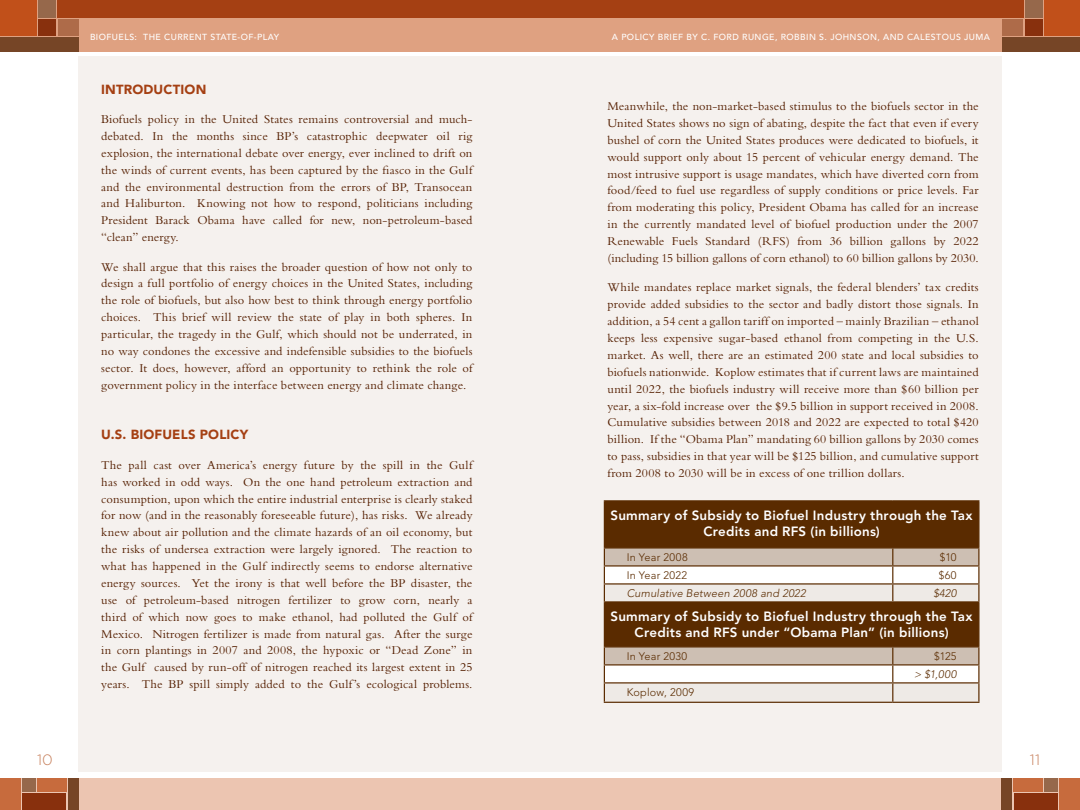
<style>
.page{position:relative;width:1080px;height:810px;background:#fff}
.page>*{position:absolute;margin:0;border:0;box-sizing:border-box;transform-origin:0 0}
.t1{font:300 15px "Gotham";color:#c7805c}
.t2{font:800 13.38px/16.4px "Avenir";letter-spacing:.02em;color:#fff}
.t3{font:900 13.12px "Avenir";letter-spacing:.01em;color:#a54013}
.t4{font:12.5px/16.9px "Bembo";letter-spacing:.01em;color:#541e00;text-align:justify}
.t5{font:300 10.88px "Avenir";letter-spacing:.025em;color:#5a2b00}
.t6{font:italic 300 10.88px/18px "Avenir";letter-spacing:.025em;color:#5a2b00;text-align:right}
.t7{font:500 8.75px "Avenir";letter-spacing:.05em;color:#fff}
.s1{font-style:normal}
</style>
<div class="page">
<div style="left:0;top:0;width:540px;height:51px;background:#dfa181"></div>
<div style="left:0;top:778px;width:540px;height:32px;background:#ecc5b1"></div>
<div style="left:0;top:0;width:36px;height:35px;background:#c1501a"></div>
<div style="left:0;top:37px;width:79px;height:14px;background:#764526"></div>
<div style="left:38px;top:0;width:18px;height:17px;background:#96684b"></div>
<div style="left:58px;top:0;width:482px;height:17px;background:#a54013"></div>
<div style="left:38px;top:19px;width:18px;height:16px;background:#88300d"></div>
<div style="left:58px;top:19px;width:21px;height:16px;background:#ae6b49"></div>
<div style="left:79px;top:56px;width:461px;height:716px;background:#f5f1ee"></div>
<div style="left:0;top:778px;width:20px;height:32px;background:#c76b3d"></div>
<div style="left:22px;top:778px;width:13px;height:14px;background:#96684b"></div>
<div style="left:22px;top:793px;width:44px;height:17px;background:#88300d"></div>
<div style="left:68px;top:778px;width:11px;height:32px;background:#764526"></div>
<div style="left:37px;top:778px;width:29px;height:14px;background:#c76b3d"></div>
<div style="left:540px;top:0;width:540px;height:51px;background:#dfa181"></div>
<div style="left:540px;top:778px;width:540px;height:32px;background:#ecc5b1"></div>
<div style="left:540px;top:56px;width:461px;height:716px;background:#f5f1ee"></div>
<div style="left:1060px;top:778px;width:20px;height:32px;background:#c76b3d"></div>
<div style="left:1045px;top:778px;width:13px;height:14px;background:#96684b"></div>
<div style="left:1014px;top:793px;width:44px;height:17px;background:#88300d"></div>
<div style="left:1001px;top:778px;width:11px;height:32px;background:#764526"></div>
<div style="left:1014px;top:778px;width:29px;height:14px;background:#c76b3d"></div>
<div style="left:1045px;top:0;width:35px;height:35px;background:#c1501a"></div>
<div style="left:1002px;top:37px;width:78px;height:14px;background:#764526"></div>
<div style="left:1025px;top:0;width:18px;height:17px;background:#96684b"></div>
<div style="left:540px;top:0;width:483px;height:17px;background:#a54013"></div>
<div style="left:1025px;top:19px;width:18px;height:16px;background:#88300d"></div>
<div style="left:1002px;top:19px;width:21px;height:16px;background:#ae6b49"></div>
<div style="left:605px;top:502px;width:373px;height:45px;background:#5a2b00"></div>
<div style="left:605px;top:603px;width:373px;height:43px;background:#5a2b00"></div>
<hr style="left:604px;top:500px;width:289px;height:2px;background:#5a2b00">
<hr style="left:604px;top:502px;width:1px;height:45px;background:#5a2b00">
<hr style="left:893px;top:500px;width:87px;height:2px;background:#5a2b00">
<hr style="left:978px;top:502px;width:2px;height:45px;background:#5a2b00">
<hr style="left:604px;top:547px;width:289px;height:2px;background:#5a2b00">
<hr style="left:893px;top:547px;width:87px;height:2px;background:#5a2b00">
<svg style="left:604px;top:549px;width:376px;height:52px"></svg>
<hr style="left:604px;top:601px;width:289px;height:2px;background:#5a2b00">
<hr style="left:604px;top:603px;width:1px;height:43px;background:#5a2b00">
<hr style="left:893px;top:601px;width:87px;height:2px;background:#5a2b00">
<hr style="left:978px;top:603px;width:2px;height:43px;background:#5a2b00">
<hr style="left:604px;top:646px;width:289px;height:2px;background:#5a2b00">
<hr style="left:893px;top:646px;width:87px;height:2px;background:#5a2b00">
<svg style="left:604px;top:648px;width:376px;height:54px"></svg>
<hr style="left:604px;top:702px;width:289px;height:1px;background:#5a2b00">
<hr style="left:893px;top:702px;width:87px;height:1px;background:#5a2b00">
<p class="t1" style="left:37px;top:752px;width:17px">10</p>
<p class="t7" style="left:90px;top:32px;width:191px">BIOFUELS: THE CURRENT STATE-OF-PLAY</p>
<p class="t3" style="left:101px;top:81px;width:107px">INTRODUCTION</p>
<p class="t4" style="left:101px;top:110px;width:373px">Biofuels policy in the United States remains controversial and much&shy;debated. In the months since BP’s catastrophic deepwater oil rig explosion, the international debate over energy, ever inclined to drift on the winds of current events, has been captured by the fiasco in the Gulf and the environmental destruction from the errors of BP, Transocean and Haliburton. Knowing not how to respond, politicians including President Barack Obama have called for new, non-petroleum-based “clean” energy.</p>
<p class="t4" style="left:101px;top:258px;width:373px">We shall argue that this raises the broader question of how not only to design a full portfolio of energy choices in the United States, including the role of biofuels, but also how best to think through energy portfolio choices. This brief will review the state of play in both spheres. In particular, the tragedy in the Gulf, which should not be underrated, in no way condones the excessive and indefensible subsidies to the biofuels sector. It does, however, afford an opportunity to rethink the role of government policy in the interface between energy and climate change.</p>
<p class="t3" style="left:101px;top:427px;width:147px">U.S. BIOFUELS POLICY</p>
<p class="t4" style="left:101px;top:456px;width:373px">The pall cast over America’s energy future by the spill in the Gulf has worked in odd ways. On the one hand petroleum extraction and consumption, upon which the entire industrial enterprise is clearly staked for now (and in the reasonably foreseeable future), has risks. We already knew about air pollution and the climate hazards of an oil economy, but the risks of undersea extraction were largely ignored. The reaction to what has happened in the Gulf indirectly seems to endorse alternative energy sources. Yet the irony is that well before the BP disaster, the use of petroleum-based nitrogen fertilizer to grow corn, nearly a third of which now goes to make ethanol, had polluted the Gulf of Mexico. Nitrogen fertilizer is made from natural gas. After the surge in corn plantings in 2007 and 2008, the hypoxic or “Dead Zone” in the Gulf caused by run-off of nitrogen reached its largest extent in 25 years. The BP spill simply added to the Gulf’s ecological problems.</p>
<p class="t7" style="left:612px;top:32px;width:380px">A POLICY BRIEF BY C. FORD RUNGE, ROBBIN S. JOHNSON, AND CALESTOUS JUMA</p>
<p class="t4" style="left:608px;top:97px;width:373px">Meanwhile, the non-market-based stimulus to the biofuels sector in the United States shows no sign of abating, despite the fact that even if every bushel of corn the United States produces were dedicated to biofuels, it would support only about 15 percent of vehicular energy demand. The most intrusive support is usage mandates, which have diverted corn from food/feed to fuel use regardless of supply conditions or price levels. Far from moderating this policy, President Obama has called for an increase in the currently mandated level of biofuel production under the 2007<br>Renewable Fuels Standard (RFS) from 36 billion gallons by 2022 (including 15 billion gallons of corn ethanol) to 60 billion gallons by 2030.</p>
<p class="t4" style="left:608px;top:279px;width:373px">While mandates replace market signals, the federal blenders’ tax credits provide added subsidies to the sector and badly distort those signals. In addition, a 54 cent a gallon tariff on imported – mainly Brazilian – ethanol keeps less expensive sugar-based ethanol from competing in the U.S. market. As well, there are an estimated 200 state and local subsidies to biofuels nationwide. Koplow estimates that if current laws are maintained until 2022, the biofuels industry will receive more than $60 billion per year, a six-fold increase over the $9.5 billion in support received in 2008.<br>Cumulative subsidies between 2018 and 2022 are expected to total $420 billion. If the “Obama Plan” mandating 60 billion gallons by 2030 comes to pass, subsidies in that year will be $125 billion, and cumulative support from 2008 to 2030 will be in excess of one trillion dollars.</p>
<p class="t2" style="left:703px;top:507px;width:271px;text-indent:-93px">Summary of Subsidy to Biofuel Industry through the Tax<br>Credits and RFS</p>
<p class="t2" style="left:811px;top:523px;width:71px">(in billions)</p>
<p class="t5" style="left:627px;top:551px;width:63px">In Year 2008</p>
<p class="t5" style="left:940px;top:551px;width:18px">$10</p>
<p class="t5" style="left:627px;top:569px;width:62px">In Year 2022</p>
<p class="t5" style="left:939px;top:569px;width:19px">$60</p>
<p class="t6" style="left:627px;top:584px;width:180px">Cumulative Between 2008 and 2022</p>
<p class="t6" style="left:933px;top:584px;width:25px">$420</p>
<p class="t2" style="left:635px;top:608px;width:340px;text-indent:-24px">Summary of Subsidy to Biofuel Industry through the Tax<br>Credits and RFS</p>
<p class="t2" style="left:742px;top:624px;width:208px">under “Obama Plan” (in billions)</p>
<p class="t5" style="left:627px;top:650px;width:62px">In Year 2030</p>
<p class="t6" style="left:914px;top:647px;width:44px"><span class="s1">$125<br></span>&gt; $1,000</p>
<p class="t5" style="left:627px;top:686px;width:69px">Koplow, 2009</p>
<p class="t1" style="left:1030px;top:752px;width:12px">11</p>
</div>
